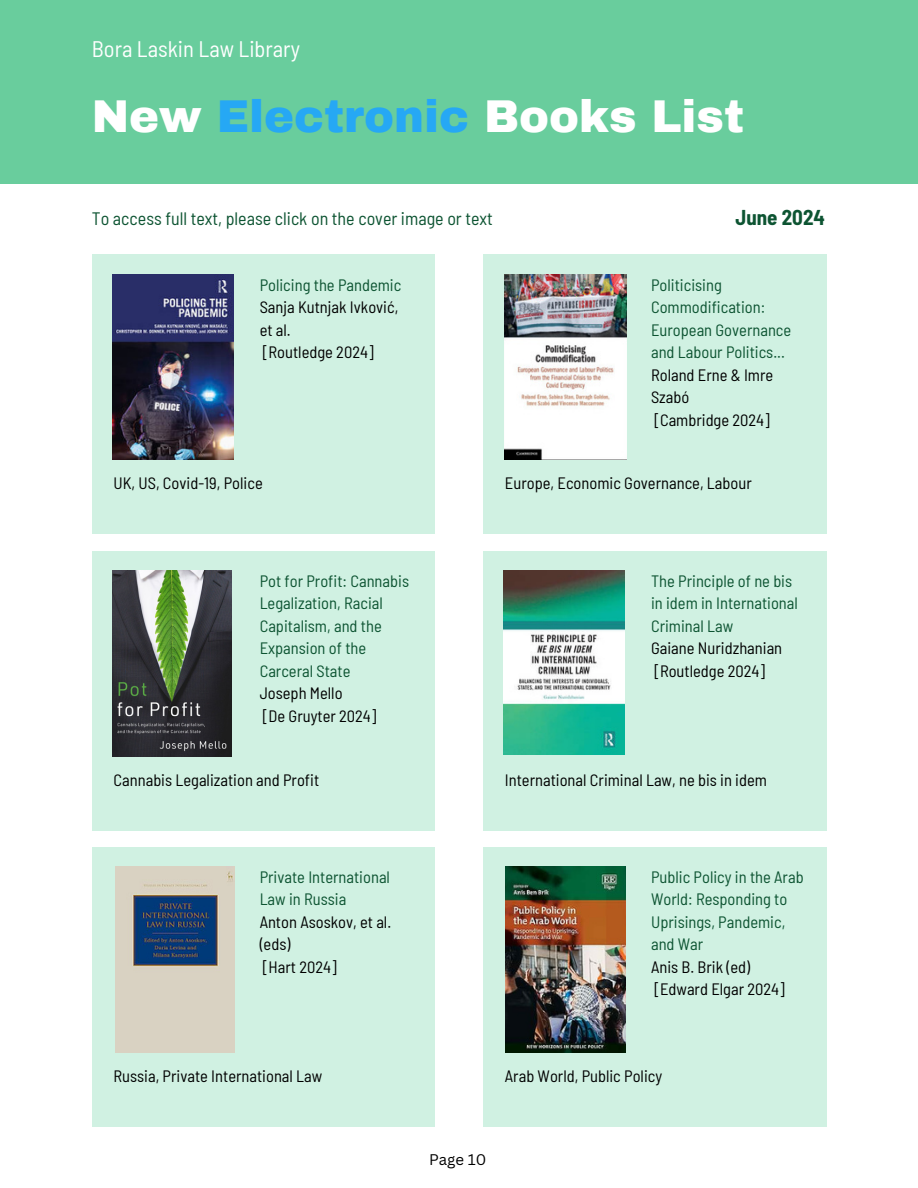
<style>
.page{position:relative;width:918px;height:1188px;background:#fff}
.page>*{position:absolute;margin:0;border:0;box-sizing:border-box;transform-origin:0 0}
.t1{font:900 45px "Archivo";color:#fff}
.t2{font:semi-condensed 22.5px "Barlow";color:#fff}
.t3{font:700 semi-condensed 21px "Barlow";color:#0d5432}
.t4{font:semi-condensed 18px "Barlow";color:#0d5432}
.t5{font:semi-condensed 16.5px/22.5px "Barlow";color:#0d5432}
.t6{font:semi-condensed 16.5px/22.5px "Barlow";color:#000}
.t7{font:15px "Canva Sans";color:#000}
.s1{color:#26a8f4}
.s2{color:#0d5432}
.s3{color:#000}
</style>
<div class="page">
<div style="left:0;top:0;width:918px;height:184px;background:#69cd9d"></div>
<div style="left:92px;top:255px;width:343px;height:279px;background:#d0f1e2"></div>
<div style="left:483px;top:255px;width:343px;height:279px;background:#d0f1e2"></div>
<div style="left:92px;top:551px;width:343px;height:279px;background:#d0f1e2"></div>
<div style="left:483px;top:551px;width:343px;height:279px;background:#d0f1e2"></div>
<div style="left:92px;top:847px;width:343px;height:279px;background:#d0f1e2"></div>
<div style="left:483px;top:847px;width:343px;height:279px;background:#d0f1e2"></div>
<img style="left:112px;top:274px;width:122px;height:186px">
<img style="left:505px;top:274px;width:121px;height:186px">
<img style="left:112px;top:570px;width:119px;height:186px">
<img style="left:503px;top:570px;width:122px;height:185px">
<img style="left:115px;top:867px;width:119px;height:185px">
<img style="left:505px;top:867px;width:121px;height:185px">
<p class="t2" style="left:92px;top:35px;width:210px">Bora Laskin Law Library</p>
<h4 class="t1" style="left:92px;top:93px;width:654px">New <span class="s1">Electronic</span> Books List</h4>
<p class="t4" style="left:92px;top:207px;width:403px">To access full text, please click on the cover image or text</p>
<h4 class="t3" style="left:736px;top:204px;width:91px">June 2024</h4>
<h4 class="t6" style="left:260px;top:273px;width:143px"><span class="s2">Policing the Pandemic<br></span>Sanja Kutnjak Ivković, et al.<br>[Routledge 2024]</h4>
<h4 class="t6" style="left:114px;top:472px;width:151px">UK, US, Covid-19, Police</h4>
<p class="t5" style="left:651px;top:273px;width:142px">Politicising<br>Commodification:<br>European Governance and Labour Politics...<br><span class="s3">Roland Erne &amp; Imre<br>Szabó<br>[Cambridge 2024]</span></p>
<h4 class="t6" style="left:505px;top:472px;width:248px">Europe, Economic Governance, Labour</h4>
<h4 class="t5" style="left:260px;top:569px;width:151px">Pot for Profit: Cannabis<br>Legalization, Racial<br>Capitalism, and the<br>Expansion of the<br>Carceral State<br><span class="s3">Joseph Mello<br>[De Gruyter 2024]</span></h4>
<p class="t6" style="left:114px;top:768px;width:207px">Cannabis Legalization and Profit</p>
<h4 class="t5" style="left:651px;top:569px;width:148px">The Principle of ne bis in idem in International<br>Criminal Law<br><span class="s3">Gaiane Nuridzhanian [Routledge 2024]</span></h4>
<h4 class="t6" style="left:505px;top:768px;width:264px">International Criminal Law, ne bis in idem</h4>
<p class="t6" style="left:260px;top:865px;width:133px"><span class="s2">Private International<br>Law in Russia<br></span>Anton Asoskov, et al. (eds)<br>[Hart 2024]</p>
<h4 class="t6" style="left:114px;top:1064px;width:210px">Russia, Private International Law</h4>
<h4 class="t5" style="left:651px;top:865px;width:154px">Public Policy in the Arab<br>World: Responding to<br>Uprisings, Pandemic, and War<br><span class="s3">Anis B. Brik (ed) [Edward Elgar 2024]</span></h4>
<p class="t6" style="left:505px;top:1064px;width:159px">Arab World, Public Policy</p>
<h4 class="t7" style="left:429px;top:1149px;width:59px">Page 10</h4>
</div>
